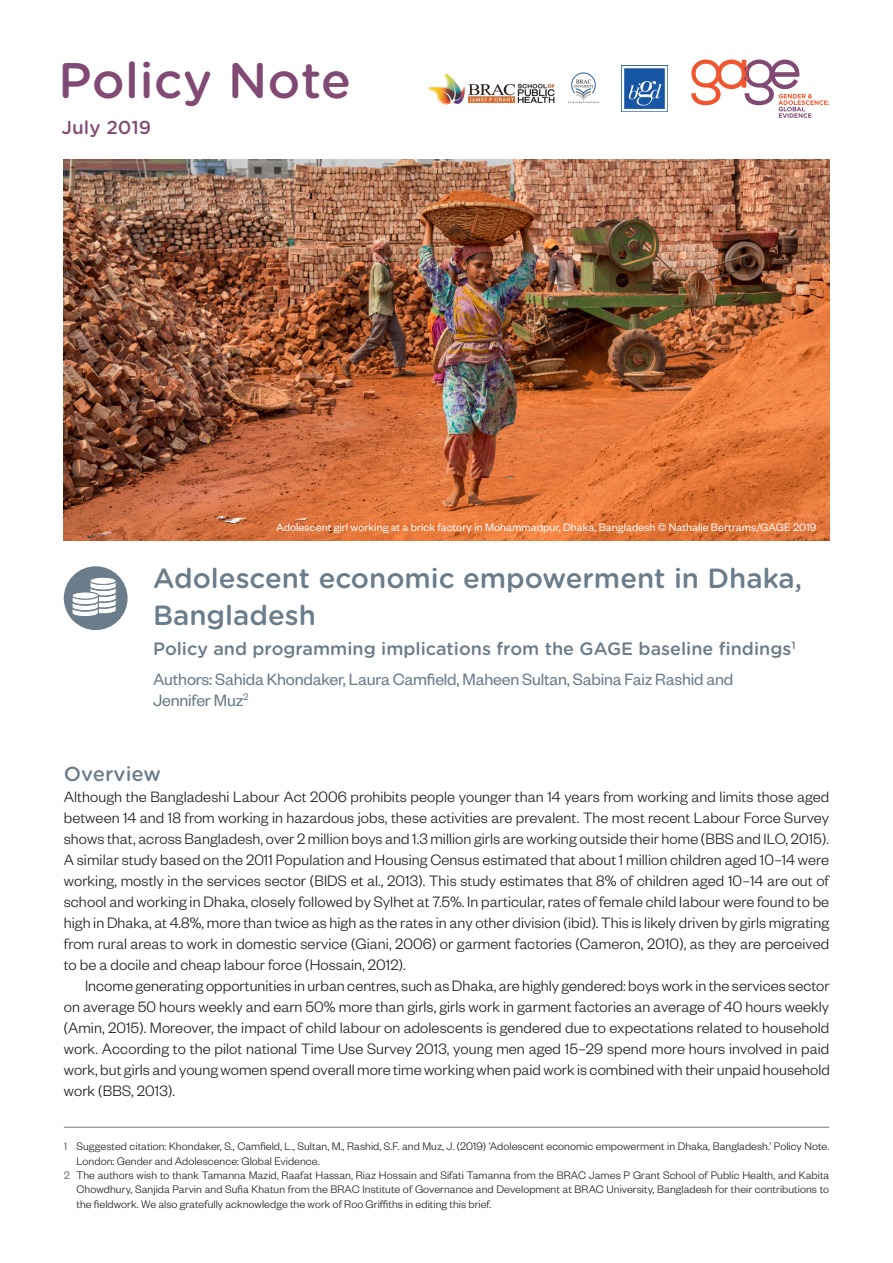
<style>
.page{position:relative;width:893px;height:1263px;background:#fff}
.page>*{position:absolute;margin:0;border:0;box-sizing:border-box;transform-origin:0 0}
.Chapter_Heading_no_n{font:500 48px "Gotham Rnd S Sm";color:#814a74}
.Specific_Titles{font:500 27.75px/36px "Gotham Rounded";color:#6b7c8a}
.Heading_1_no_number{font:500 19.5px "Gotham Rnd S Sm";color:#6b7c8a}
.Specific_sub-titles{font:18px/21.6px "Founders Grotesk";letter-spacing:-.01em;color:#6b7c8a}
.Specific_sub-titles-2{font:500 18px "Gotham Rounded";color:#6b7c8a}
.Chapter_Heading_no_n-2{font:500 18px "Gotham Rnd S Sm";color:#814a74}
.Body_text_1st_Para{font:300 16.5px/21px "Founders Grotesk";letter-spacing:.005em;color:#231f20;text-align:justify}
.Body_text{font:300 16.5px/21px "Founders Grotesk";color:#231f20;text-align:justify}
.Footnotes{font:300 12px/14.4px "Founders Grotesk";letter-spacing:.005em;color:#231f20}
.t1{font:12px "Founders Grotesk";letter-spacing:.005em;color:#fff}
.s1{font-weight:400;color:#6b7c8a}
</style>
<div class="page">
<hr style="left:64px;top:1127px;width:765px;height:1px;background:#6b7c8a">
<img style="left:64px;top:159px;width:765px;height:382px">
<div style="left:64px;top:566px;width:64px;height:64px;background:#6b7c8a;border-radius:50%"></div>
<div style="left:90px;top:577px;width:26px;height:7px;background:#fff;border-radius:50%"></div>
<div style="left:90px;top:577px;width:27px;height:8px;border:1px solid #6c7e8b;border-radius:50%"></div>
<svg style="left:72px;top:581px;width:45px;height:36px"></svg>
<div style="left:72px;top:592px;width:26px;height:7px;background:#fff;border-radius:50%"></div>
<div style="left:72px;top:592px;width:27px;height:7px;border:1px solid #6c7e8b;border-radius:50%"></div>
<svg style="left:691px;top:60px;width:138px;height:58px"></svg>
<img style="left:624px;top:68px;width:41px;height:41px">
<img style="left:428px;top:72px;width:170px;height:33px">
<p class="Chapter_Heading_no_n" style="left:58px;top:45px;width:295px">Policy Note</p>
<p class="Chapter_Heading_no_n-2" style="left:62px;top:114px;width:91px">July 2019</p>
<p class="t1" style="left:276px;top:519px;width:542px">Adolescent girl working at a brick factory in Mohammadpur, Dhaka, Bangladesh © Nathalie Bertrams/GAGE 2019</p>
<p class="Specific_Titles" style="left:153px;top:559px;width:651px">Adolescent economic empowerment in Dhaka,<br>Bangladesh</p>
<p class="Specific_sub-titles-2" style="left:153px;top:635px;width:644px">Policy and programming implications from the GAGE baseline findings<sup>1</sup></p>
<p class="Specific_sub-titles" style="left:153px;top:667px;width:582px">Authors: Sahida Khondaker, Laura Camfield, Maheen Sultan, Sabina Faiz Rashid and<br>Jennifer Muz<sup>2</sup></p>
<p class="Heading_1_no_number" style="left:64px;top:760px;width:99px">Overview</p>
<p class="Body_text_1st_Para" style="left:64px;top:786px;width:767px">Although the Bangladeshi Labour Act 2006 prohibits people younger than 14 years from working and limits those aged between 14 and 18 from working in hazardous jobs, these activities are prevalent. The most recent Labour Force Survey shows that, across Bangladesh, over 2 million boys and 1.3 million girls are working outside their home (BBS and ILO, 2015).<br>A similar study based on the 2011 Population and Housing Census estimated that about 1 million children aged 10–14 were working, mostly in the services sector (BIDS et al., 2013). This study estimates that 8% of children aged 10–14 are out of school and working in Dhaka, closely followed by Sylhet at 7.5%. In particular, rates of female child labour were found to be high in Dhaka, at 4.8%, more than twice as high as the rates in any other division (ibid). This is likely driven by girls migrating from rural areas to work in domestic service (Giani, 2006) or garment factories (Cameron, 2010), as they are perceived to be a docile and cheap labour force (Hossain, 2012).</p>
<p class="Body_text" style="left:64px;top:975px;width:767px;text-indent:21px">Income generating opportunities in urban centres, such as Dhaka, are highly gendered: boys work in the services sector on average 50 hours weekly and earn 50% more than girls, girls work in garment factories an average of 40 hours weekly (Amin, 2015). Moreover, the impact of child labour on adolescents is gendered due to expectations related to household work. According to the pilot national Time Use Survey 2013, young men aged 15–29 spend more hours involved in paid work, but girls and young women spend overall more time working when paid work is combined with their unpaid household work (BBS, 2013).</p>
<p class="Footnotes" style="left:77px;top:1138px;width:754px;text-indent:-13px"><span class="s1">1</span> Suggested citation: Khondaker, S., Camfield, L., Sultan, M., Rashid, S.F. and Muz, J. (2019) ‘Adolescent economic empowerment in Dhaka, Bangladesh.’ Policy Note.<br>London: Gender and Adolescence: Global Evidence.</p>
<p class="Footnotes" style="left:77px;top:1167px;width:754px;text-align:justify;text-indent:-13px"><span class="s1">2</span> The authors wish to thank Tamanna Mazid, Raafat Hassan, Riaz Hossain and Sifati Tamanna from the BRAC James P Grant School of Public Health, and Kabita Chowdhury, Sanjida Parvin and Sufia Khatun from the BRAC Institute of Governance and Development at BRAC University, Bangladesh for their contributions to the fieldwork. We also gratefully acknowledge the work of Roo Griffiths in editing this brief.</p>
</div>
